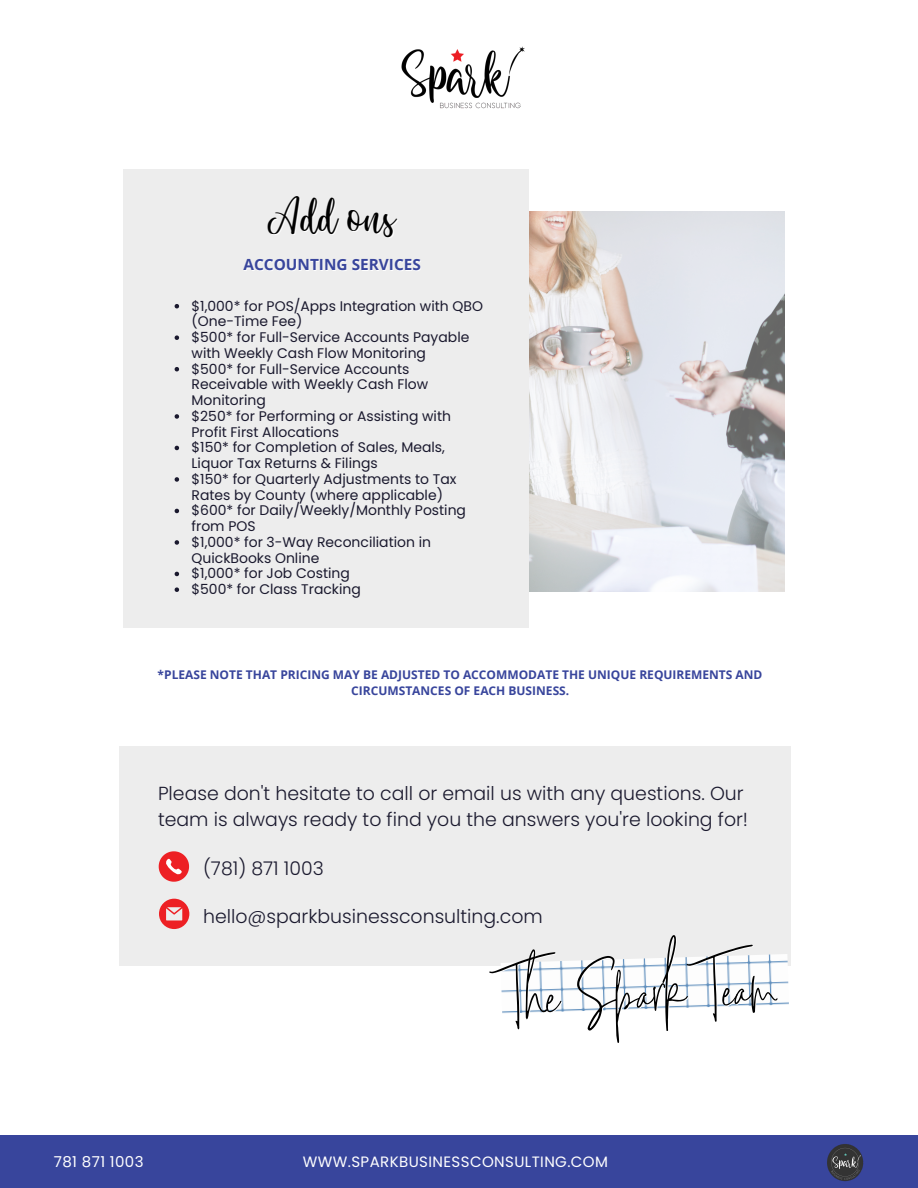
<style>
.page{position:relative;width:918px;height:1188px;background:#fff}
.page>*{position:absolute;margin:0;border:0;box-sizing:border-box;transform-origin:0 0}
.t1{font:73.65px "Signature Collection";color:#000}
.t2{font:49.8px "Granotta";color:#000}
.t3{font:300 18.9px/25.8px "Poppins";color:#1a192e}
.t4{font:700 15.45px "Open Sans";color:#38459c}
.t5{font:15px "Poppins";letter-spacing:.025em;color:#fff}
.t6{font:13.95px/15.8px "Poppins";color:#1a192e}
.t7{font:700 12px/16px "Open Sans";color:#38459c;text-align:center}
</style>
<div class="page">
<img style="left:529px;top:211px;width:255px;height:380px">
<div style="left:123px;top:169px;width:406px;height:459px;background:#ededed"></div>
<img style="left:401px;top:46px;width:124px;height:63px">
<div style="left:0;top:1135px;width:918px;height:53px;background:#38459c"></div>
<img style="left:827px;top:1144px;width:36px;height:37px">
<div style="left:119px;top:747px;width:672px;height:219px;background:#ededed"></div>
<svg style="left:159px;top:851px;width:30px;height:31px"></svg>
<svg style="left:159px;top:899px;width:30px;height:30px"></svg>
<img style="left:501px;top:954px;width:288px;height:59px">
<svg style="left:175px;top:304px;width:4px;height:4px"></svg>
<svg style="left:175px;top:335px;width:4px;height:5px"></svg>
<svg style="left:175px;top:367px;width:4px;height:4px"></svg>
<svg style="left:175px;top:414px;width:4px;height:5px"></svg>
<svg style="left:175px;top:446px;width:4px;height:4px"></svg>
<svg style="left:175px;top:477px;width:4px;height:5px"></svg>
<svg style="left:175px;top:509px;width:4px;height:4px"></svg>
<svg style="left:175px;top:540px;width:4px;height:5px"></svg>
<svg style="left:175px;top:572px;width:4px;height:4px"></svg>
<svg style="left:175px;top:587px;width:4px;height:5px"></svg>
<h2 class="t2" style="left:268px;top:193px;width:130px">Add ons</h2>
<p class="t4" style="left:243px;top:254px;width:179px">ACCOUNTING SERVICES</p>
<p class="t6" style="left:192px;top:298px;width:293px">$1,000* for POS/Apps Integration with QBO (One-Time Fee)<br>$500* for Full-Service Accounts Payable with Weekly Cash Flow Monitoring<br>$500* for Full-Service Accounts<br>Receivable with Weekly Cash Flow<br>Monitoring<br>$250* for Performing or Assisting with<br>Profit First Allocations<br>$150* for Completion of Sales, Meals,<br>Liquor Tax Returns &amp; Filings<br>$150* for Quarterly Adjustments to Tax<br>Rates by County (where applicable) $600* for Daily/Weekly/Monthly Posting from POS<br>$1,000* for 3-Way Reconciliation in<br>QuickBooks Online<br>$1,000* for Job Costing<br>$500* for Class Tracking</p>
<p class="t7" style="left:158px;top:666px;width:606px">*PLEASE NOTE THAT PRICING MAY BE ADJUSTED TO ACCOMMODATE THE UNIQUE REQUIREMENTS AND<br>CIRCUMSTANCES OF EACH BUSINESS.</p>
<h3 class="t3" style="left:158px;top:781px;width:592px">Please don't hesitate to call or email us with any questions. Our team is always ready to find you the answers you're looking for!</h3>
<h3 class="t3" style="left:203px;top:856px;width:122px">(781) 871 1003</h3>
<h3 class="t3" style="left:203px;top:903px;width:341px">hello@sparkbusinessconsulting.com</h3>
<h1 class="t1" style="left:503px;top:945px;width:275px;rotate:-2deg">The Spark Team</h1>
<p class="t5" style="left:54px;top:1151px;width:91px">781 871 1003</p>
<p class="t5" style="left:303px;top:1151px;width:307px">WWW.SPARKBUSINESSCONSULTING.COM</p>
</div>
